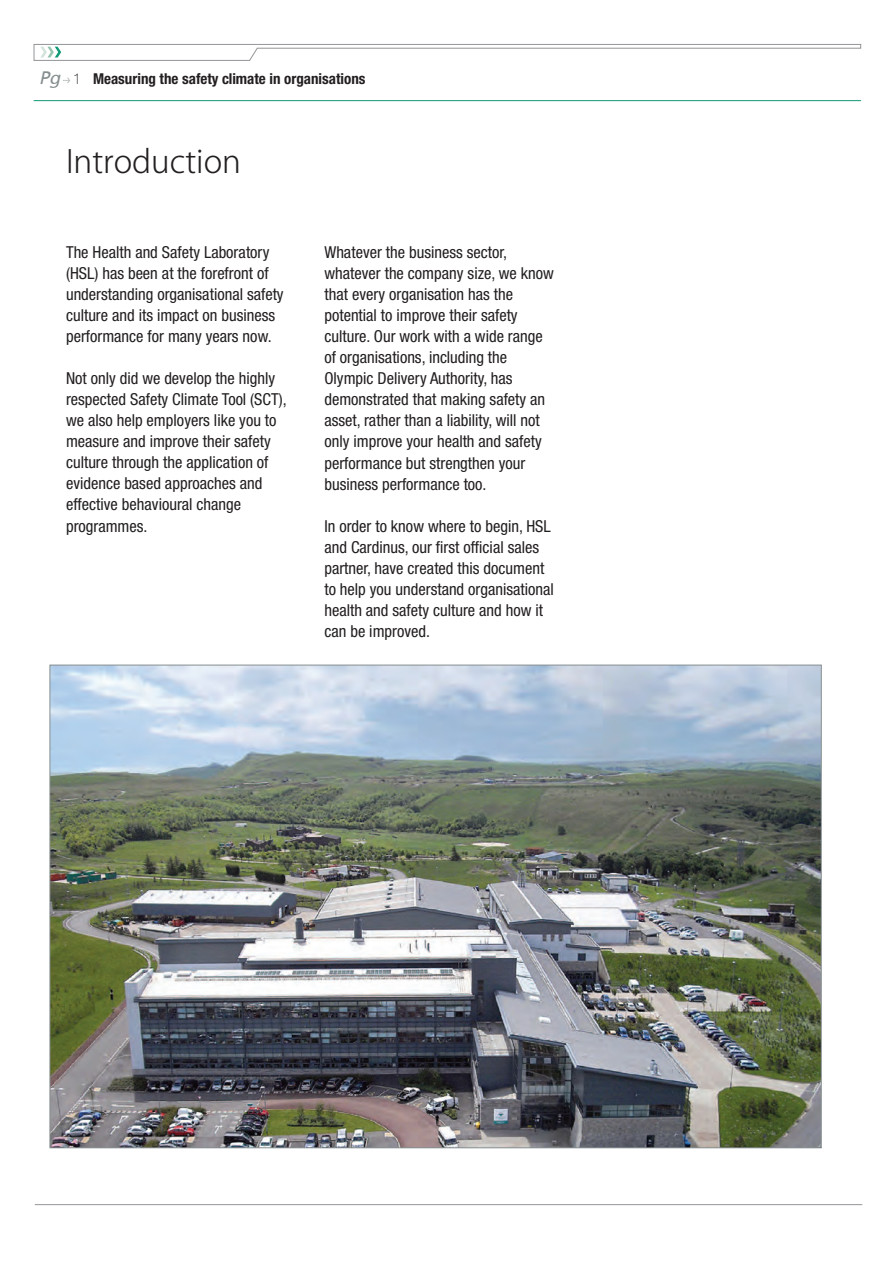
<style>
.page{position:relative;width:893px;height:1263px;background:#fff}
.page>*{position:absolute;margin:0;border:0;box-sizing:border-box;transform-origin:0 0}
.t1{font:300 31.5px "Koz Go Pro";color:#231f20}
.t2{font:italic 18px "Frutiger SBIN Rmv 1 Roman";color:#868e90}
.t3{font:condensed 16.5px/21px "Helvetica Neue LT Std";color:#231f20}
.t4{font:700 condensed 15px "Helvetica Neue LT Std";color:#231f20}
.t5{font:6px "Meta Bold Expert";color:#868e90}
.s1{font-weight:100;font-stretch:normal}
</style>
<div class="page">
<hr style="left:35px;top:1204px;width:827px;height:1px;background:#939598">
<hr style="left:34px;top:100px;width:827px;height:1px;background:#109a76">
<svg style="left:33px;top:44px;width:828px;height:17px"></svg>
<img style="left:52px;top:667px;width:768px;height:479px">
<p class="t2" style="left:39px;top:67px;width:26px">Pg</p>
<p class="t5" style="left:63px;top:78px;width:9px">l</p>
<p class="t4" style="left:73px;top:74px;width:294px"><span class="s1">1</span> Measuring the safety climate in organisations</p>
<h1 class="t1" style="left:66px;top:141px;width:176px">Introduction</h1>
<p class="t3" style="left:66px;top:243px;width:219px">The Health and Safety Laboratory (HSL) has been at the forefront of understanding organisational safety culture and its impact on business performance for many years now.</p>
<p class="t3" style="left:66px;top:369px;width:222px">Not only did we develop the highly respected Safety Climate Tool (SCT), we also help employers like you to measure and improve their safety culture through the application of evidence based approaches and effective behavioural change programmes.</p>
<p class="t3" style="left:324px;top:243px;width:231px">Whatever the business sector, whatever the company size, we know that every organisation has the potential to improve their safety culture. Our work with a wide range of organisations, including the Olympic Delivery Authority, has demonstrated that making safety an asset, rather than a liability, will not only improve your health and safety performance but strengthen your business performance too.</p>
<p class="t3" style="left:324px;top:516px;width:231px">In order to know where to begin, HSL and Cardinus, our first official sales partner, have created this document to help you understand organisational health and safety culture and how it can be improved.</p>
</div>
